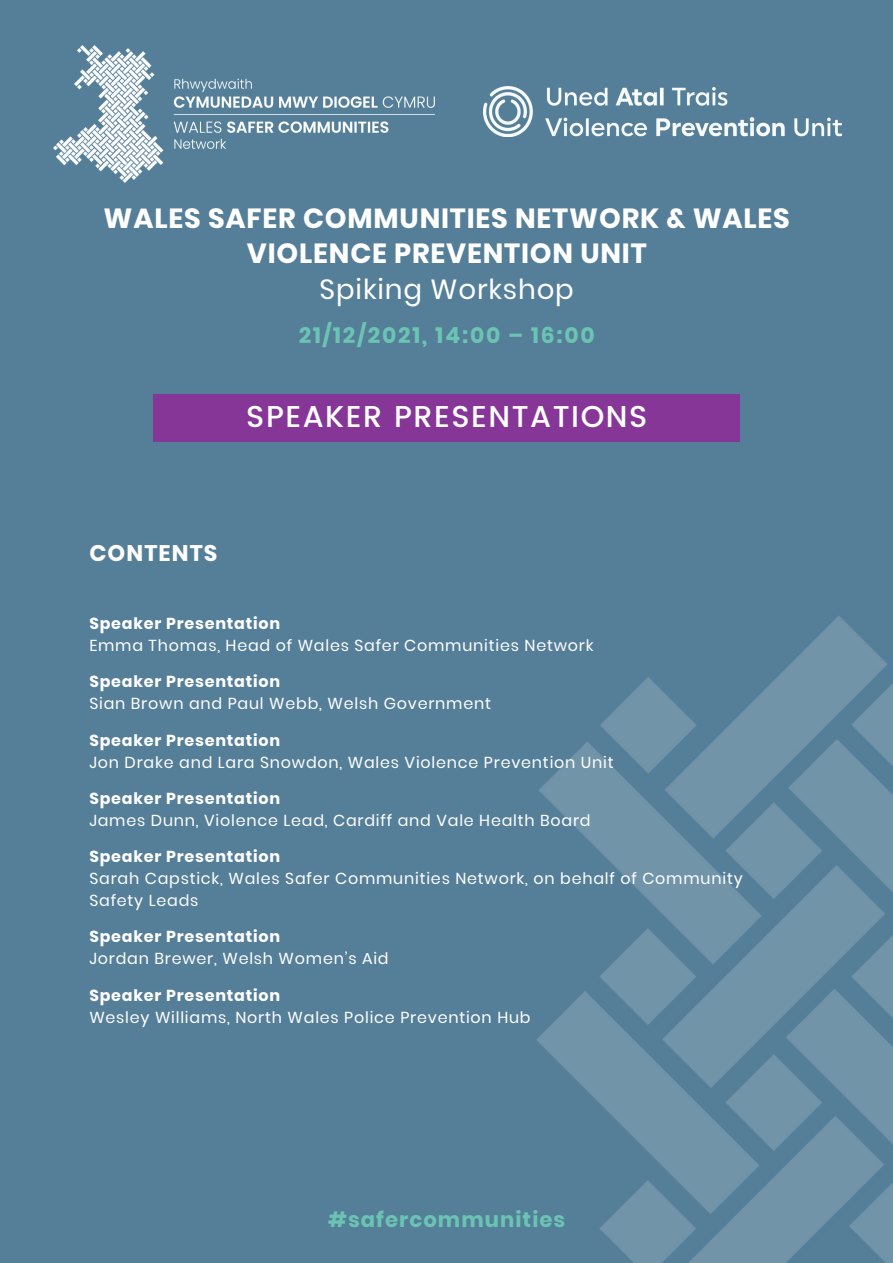
<style>
.page{position:relative;width:893px;height:1263px;background:#557f99}
.page>*{position:absolute;margin:0;border:0;box-sizing:border-box;transform-origin:0 0}
.t1{font:500 30.15px "Poppins";letter-spacing:.05em;color:#fff}
.t2{font:700 27.6px/35.5px "Poppins";letter-spacing:.03em;color:#fff;text-align:center}
.t3{font:27.6px "Poppins";letter-spacing:.03em;color:#fff}
.t4{font:700 22.5px "Poppins";letter-spacing:.05em;color:#fff}
.t5{font:700 22.12px "Poppins";letter-spacing:.085em;color:#6bc4b3}
.t6{font:700 21.15px "Poppins";letter-spacing:.05em;color:#6bc4b3}
.t7{font:15.9px/22px "Poppins";letter-spacing:.05em;color:#fff}
.t8{font:700 15.9px "Poppins";letter-spacing:.05em;color:#fff}
</style>
<div class="page">
<img style="left:53px;top:45px;width:381px;height:137px">
<img style="left:536px;top:616px;width:357px;height:647px">
<div style="left:154px;top:394px;width:586px;height:48px;background:#863697"></div>
<img style="left:483px;top:87px;width:358px;height:49px">
<p class="t2" style="left:104px;top:200px;width:688px">WALES SAFER COMMUNITIES NETWORK &amp; WALES<br>VIOLENCE PREVENTION UNIT</p>
<p class="t3" style="left:320px;top:270px;width:256px">Spiking Workshop</p>
<p class="t5" style="left:299px;top:320px;width:297px">21/12/2021, 14:00 – 16:00</p>
<p class="t1" style="left:246px;top:399px;width:402px">SPEAKER PRESENTATIONS</p>
<p class="t4" style="left:89px;top:537px;width:130px">CONTENTS</p>
<p class="t8" style="left:89px;top:612px;width:192px">Speaker Presentation</p>
<p class="t7" style="left:89px;top:634px;width:506px">Emma Thomas, Head of Wales Safer Communities Network</p>
<p class="t8" style="left:89px;top:670px;width:192px">Speaker Presentation</p>
<p class="t7" style="left:89px;top:693px;width:403px">Sian Brown and Paul Webb, Welsh Government</p>
<p class="t8" style="left:89px;top:729px;width:192px">Speaker Presentation</p>
<p class="t7" style="left:89px;top:751px;width:526px">Jon Drake and Lara Snowdon, Wales Violence Prevention Unit</p>
<p class="t8" style="left:89px;top:787px;width:192px">Speaker Presentation</p>
<p class="t7" style="left:89px;top:809px;width:503px">James Dunn, Violence Lead, Cardiff and Vale Health Board</p>
<p class="t8" style="left:89px;top:845px;width:192px">Speaker Presentation</p>
<p class="t7" style="left:89px;top:867px;width:655px">Sarah Capstick, Wales Safer Communities Network, on behalf of Community<br>Safety Leads</p>
<p class="t8" style="left:89px;top:926px;width:192px">Speaker Presentation</p>
<p class="t7" style="left:89px;top:948px;width:301px">Jordan Brewer, Welsh Women’s Aid</p>
<p class="t8" style="left:89px;top:984px;width:192px">Speaker Presentation</p>
<p class="t7" style="left:89px;top:1006px;width:443px">Wesley Williams, North Wales Police Prevention Hub</p>
<p class="t6" style="left:328px;top:1205px;width:239px">#safercommunities</p>
</div>
